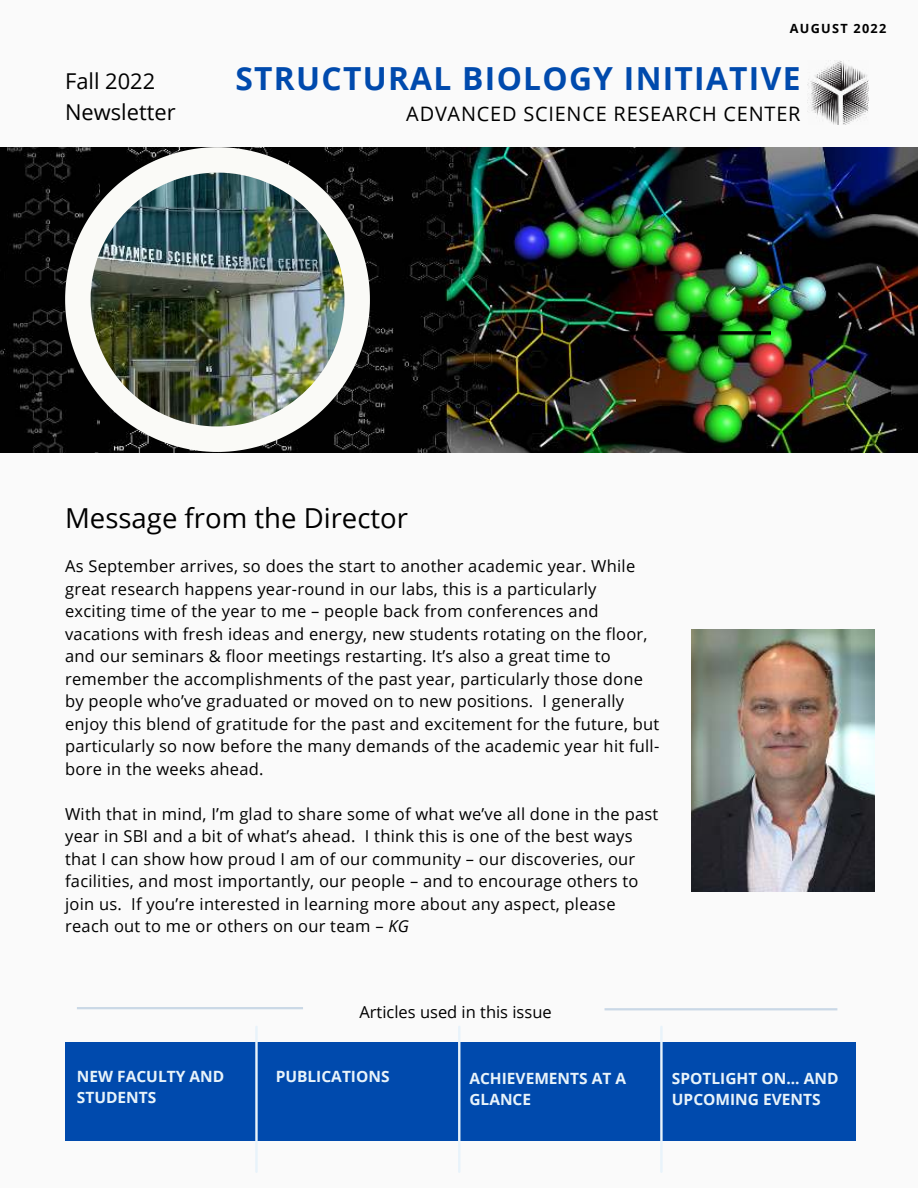
<style>
.page{position:relative;width:918px;height:1188px;background:#fafafa}
.page>*{position:absolute;margin:0;border:0;box-sizing:border-box;transform-origin:0 0}
.t1{font:700 31.8px "Open Sans";letter-spacing:.04em;color:#004aad}
.t2{font:27.45px "Open Sans";color:#000}
.t3{font:21.9px/30.5px "Open Sans";color:#000}
.t4{font:19.95px "Open Sans";letter-spacing:.04em;color:#000}
.t5{font:16.5px/22.5px "Open Sans";letter-spacing:.015em;color:#000}
.t6{font:700 15.45px/21.3px "Open Sans";color:#e8f3fa}
.t7{font:700 12.75px "Open Sans";letter-spacing:.1em;color:#000}
.s1{font-style:italic}
</style>
<div class="page">
<img style="left:0;top:147px;width:65px;height:305px">
<img style="left:370px;top:147px;width:548px;height:305px">
<svg style="left:65px;top:147px;width:305px;height:305px"></svg>
<img style="left:91px;top:173px;width:253px;height:253px">
<hr style="left:605px;top:1008px;width:232px;height:2px;background:#cad8e6">
<div style="left:65px;top:1042px;width:791px;height:99px;background:#004aad"></div>
<hr style="left:255px;top:1027px;width:3px;height:145px;background:#e8f3fa">
<hr style="left:458px;top:1027px;width:2px;height:145px;background:#e8f3fa">
<hr style="left:660px;top:1027px;width:3px;height:145px;background:#e8f3fa">
<hr style="left:77px;top:1007px;width:226px;height:2px;background:#cad8e6">
<img style="left:808px;top:61px;width:60px;height:64px">
<img style="left:613px;top:332px;width:157px;height:121px">
<img style="left:692px;top:630px;width:183px;height:262px">
<p class="t7" style="left:790px;top:19px;width:98px">AUGUST 2022</p>
<h3 class="t3" style="left:65px;top:66px;width:112px">Fall 2022<br>Newsletter</h3>
<h1 class="t1" style="left:236px;top:56px;width:566px">STRUCTURAL BIOLOGY INITIATIVE</h1>
<p class="t4" style="left:406px;top:100px;width:396px">ADVANCED SCIENCE RESEARCH CENTER</p>
<h2 class="t2" style="left:65px;top:500px;width:344px">Message from the Director</h2>
<p class="t5" style="left:65px;top:555px;width:596px">As September arrives, so does the start to another academic year. While great research happens year-round in our labs, this is a particularly exciting time of the year to me – people back from conferences and vacations with fresh ideas and energy, new students rotating on the floor, and our seminars &amp; floor meetings restarting. It’s also a great time to remember the accomplishments of the past year, particularly those done by people who’ve graduated or moved on to new positions. I generally enjoy this blend of gratitude for the past and excitement for the future, but particularly so now before the many demands of the academic year hit full&shy;bore in the weeks ahead.</p>
<p class="t5" style="left:65px;top:802px;width:595px">With that in mind, I’m glad to share some of what we’ve all done in the past year in SBI and a bit of what’s ahead. I think this is one of the best ways that I can show how proud I am of our community – our discoveries, our facilities, and most importantly, our people – and to encourage others to join us. If you’re interested in learning more about any aspect, please reach out to me or others on our team – <span class="s1">KG</span></p>
<p class="t5" style="left:359px;top:1000px;width:194px">Articles used in this issue</p>
<p class="t6" style="left:276px;top:1065px;width:115px">PUBLICATIONS</p>
<p class="t6" style="left:469px;top:1067px;width:158px">ACHIEVEMENTS AT A<br>GLANCE</p>
<p class="t6" style="left:77px;top:1065px;width:149px">NEW FACULTY AND<br>STUDENTS</p>
<p class="t6" style="left:672px;top:1067px;width:168px">SPOTLIGHT ON... AND<br>UPCOMING EVENTS</p>
</div>
